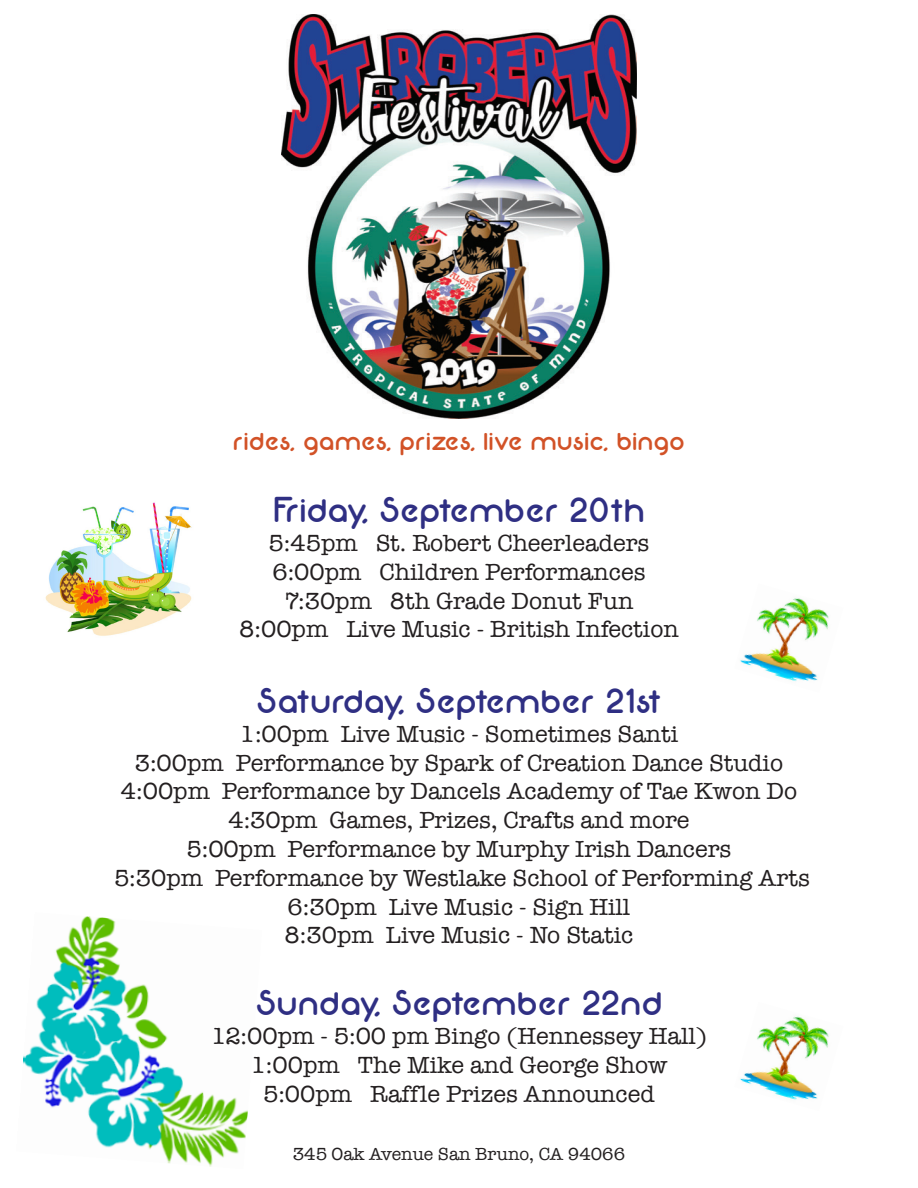
<style>
.page{position:relative;width:918px;height:1188px;background:#fff}
.page>*{position:absolute;margin:0;border:0;box-sizing:border-box;transform-origin:0 0}
.t1{font:36px "Neon 80 s";color:#2f2f83}
.t2{font:27px "Neon 80 s";color:#d25227}
.t3{font:24px "American Typewriter";color:#231f20}
.t4{font:18px "American Typewriter";color:#231f20}
</style>
<div class="page">
<img style="left:23px;top:916px;width:225px;height:251px">
<img style="left:281px;top:14px;width:356px;height:404px">
<img style="left:740px;top:598px;width:89px;height:84px">
<img style="left:45px;top:502px;width:147px;height:134px">
<img style="left:740px;top:1016px;width:89px;height:84px">
<p class="t2" style="left:233px;top:426px;width:454px">rides, games, prizes, live music, bingo</p>
<p class="t1" style="left:273px;top:490px;width:373px">Friday, September 20th</p>
<p class="t3" style="left:269px;top:525px;width:382px">5:45pm St. Robert Cheerleaders</p>
<p class="t3" style="left:272px;top:553px;width:375px">6:00pm Children Performances</p>
<p class="t3" style="left:285px;top:582px;width:350px">7:30pm 8th Grade Donut Fun</p>
<p class="t3" style="left:239px;top:611px;width:441px">8:00pm Live Music - British Infection</p>
<p class="t1" style="left:256px;top:681px;width:407px">Saturday, September 21st</p>
<p class="t3" style="left:240px;top:715px;width:440px">1:00pm Live Music - Sometimes Santi</p>
<p class="t3" style="left:135px;top:744px;width:650px">3:00pm Performance by Spark of Creation Dance Studio</p>
<p class="t3" style="left:121px;top:773px;width:678px">4:00pm Performance by Dancels Academy of Tae Kwon Do</p>
<p class="t3" style="left:228px;top:802px;width:463px">4:30pm Games, Prizes, Crafts and more</p>
<p class="t3" style="left:187px;top:831px;width:546px">5:00pm Performance by Murphy Irish Dancers</p>
<p class="t3" style="left:114px;top:859px;width:697px">5:30pm Performance by Westlake School of Performing Arts</p>
<p class="t3" style="left:288px;top:888px;width:344px">6:30pm Live Music - Sign Hill</p>
<p class="t3" style="left:285px;top:917px;width:350px">8:30pm Live Music - No Static</p>
<p class="t1" style="left:256px;top:983px;width:409px">Sunday, September 22nd</p>
<p class="t3" style="left:211px;top:1018px;width:497px">12:00pm - 5:00 pm Bingo (Hennessey Hall)</p>
<p class="t3" style="left:251px;top:1047px;width:418px">1:00pm The Mike and George Show</p>
<p class="t3" style="left:263px;top:1075px;width:393px">5:00pm Raffle Prizes Announced</p>
<p class="t4" style="left:293px;top:1140px;width:334px">345 Oak Avenue San Bruno, CA 94066</p>
</div>
